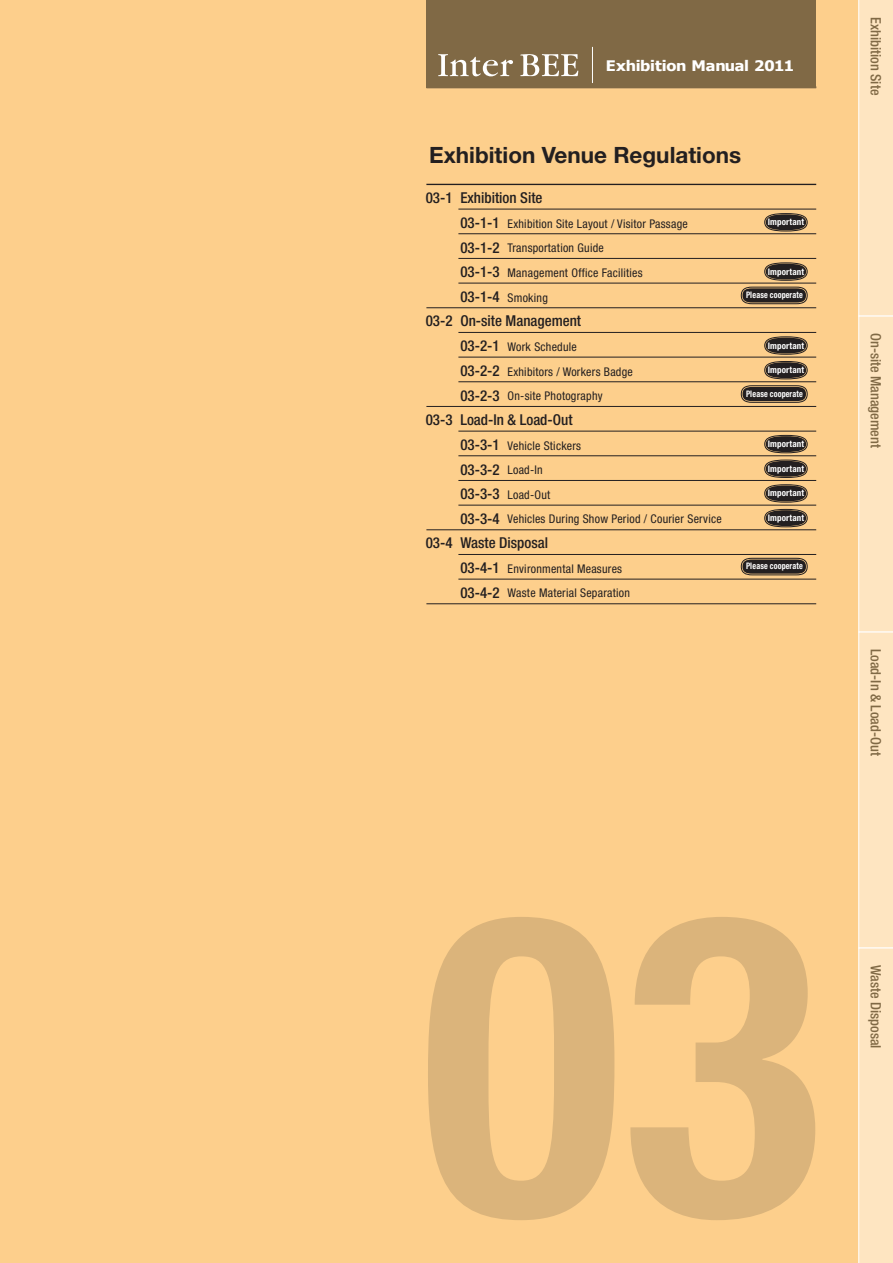
<style>
.page{position:relative;width:893px;height:1263px;background:#fdcf8c}
.page>*{position:absolute;margin:0;border:0;box-sizing:border-box;transform-origin:0 0}
.t1{font:700 condensed 420.15px "Helvetica Neue";color:#dbb47b}
.t2{font:700 22.5px "Helvetica Neue";color:#231f20}
.t3{font:500 condensed 15px/24.6px "Helvetica Neue";color:#231f20;text-align:justify}
.t4{font:700 14.55px "Tahoma";letter-spacing:-.015em;color:#fff;scale:1.11 1}
.t5{font:500 condensed 14.25px "Helvetica Neue";color:#806945}
.t6{font:condensed 12px/24.6px "Helvetica Neue";letter-spacing:.02em;color:#231f20}
.t7{font:700 condensed 9px "Helvetica Neue";letter-spacing:.01em;color:#fff}
.t8{font:700 condensed 9px "Helvetica Neue";letter-spacing:.01em;color:#fff;scale:.9 1}
</style>
<div class="page">
<hr style="left:426px;top:86px;width:390px;height:2px;background:#231f20">
<hr style="left:426px;top:184px;width:390px;height:1px;background:#231f20">
<hr style="left:458px;top:209px;width:358px;height:1px;background:#231f20">
<hr style="left:458px;top:233px;width:358px;height:1px;background:#231f20">
<hr style="left:458px;top:258px;width:358px;height:1px;background:#231f20">
<hr style="left:458px;top:283px;width:358px;height:1px;background:#231f20">
<hr style="left:426px;top:307px;width:390px;height:1px;background:#231f20">
<hr style="left:458px;top:332px;width:358px;height:1px;background:#231f20">
<hr style="left:458px;top:357px;width:358px;height:1px;background:#231f20">
<hr style="left:458px;top:381px;width:358px;height:1px;background:#231f20">
<hr style="left:426px;top:406px;width:390px;height:1px;background:#231f20">
<hr style="left:458px;top:431px;width:358px;height:1px;background:#231f20">
<hr style="left:458px;top:455px;width:358px;height:1px;background:#231f20">
<hr style="left:458px;top:480px;width:358px;height:1px;background:#231f20">
<hr style="left:458px;top:505px;width:358px;height:1px;background:#231f20">
<hr style="left:426px;top:529px;width:390px;height:1px;background:#231f20">
<hr style="left:458px;top:554px;width:358px;height:1px;background:#231f20">
<hr style="left:458px;top:579px;width:358px;height:1px;background:#231f20">
<hr style="left:426px;top:603px;width:390px;height:1px;background:#231f20">
<div style="left:426px;top:0;width:390px;height:87px;background:#806945"></div>
<svg style="left:438px;top:54px;width:75px;height:22px"></svg>
<svg style="left:520px;top:54px;width:58px;height:22px"></svg>
<hr style="left:592px;top:47px;width:1px;height:36px;background:#fff">
<svg style="left:741px;top:286px;width:67px;height:18px"></svg>
<svg style="left:741px;top:385px;width:67px;height:18px"></svg>
<svg style="left:741px;top:558px;width:67px;height:18px"></svg>
<div style="left:858px;top:0;width:35px;height:1263px;background:#fee5c1"></div>
<div style="left:764px;top:213px;width:43px;height:18px;border:1px solid #231f20;border-radius:50%"></div>
<div style="left:766px;top:214px;width:40px;height:16px;background:#231f20;border-radius:50%"></div>
<div style="left:764px;top:336px;width:43px;height:19px;border:1px solid #231f20;border-radius:50%"></div>
<div style="left:766px;top:338px;width:40px;height:15px;background:#231f20;border-radius:50%"></div>
<div style="left:764px;top:361px;width:43px;height:18px;border:1px solid #231f20;border-radius:50%"></div>
<div style="left:766px;top:362px;width:40px;height:16px;background:#231f20;border-radius:50%"></div>
<div style="left:764px;top:460px;width:43px;height:18px;border:1px solid #231f20;border-radius:50%"></div>
<div style="left:766px;top:461px;width:40px;height:16px;background:#231f20;border-radius:50%"></div>
<div style="left:764px;top:484px;width:43px;height:18px;border:1px solid #231f20;border-radius:50%"></div>
<div style="left:766px;top:485px;width:40px;height:16px;background:#231f20;border-radius:50%"></div>
<div style="left:764px;top:509px;width:43px;height:18px;border:1px solid #231f20;border-radius:50%"></div>
<div style="left:766px;top:510px;width:40px;height:16px;background:#231f20;border-radius:50%"></div>
<div style="left:764px;top:435px;width:43px;height:18px;border:1px solid #231f20;border-radius:50%"></div>
<div style="left:766px;top:436px;width:40px;height:16px;background:#231f20;border-radius:50%"></div>
<div style="left:764px;top:263px;width:43px;height:18px;border:1px solid #231f20;border-radius:50%"></div>
<div style="left:766px;top:264px;width:40px;height:15px;background:#231f20;border-radius:50%"></div>
<p class="t4" style="left:606px;top:55px;width:171px">Exhibition Manual 2011</p>
<p class="t2" style="left:429px;top:141px;width:314px">Exhibition Venue Regulations</p>
<p class="t3" style="left:426px;top:185px;width:28px">03-1</p>
<p class="t3" style="left:460px;top:185px;width:84px">Exhibition Site</p>
<p class="t3" style="left:426px;top:308px;width:28px">03-2</p>
<p class="t3" style="left:426px;top:407px;width:28px">03-3</p>
<p class="t3" style="left:426px;top:530px;width:28px">03-4</p>
<p class="t3" style="left:460px;top:210px;width:41px">03-1-1<br>03-1-2<br>03-1-3<br>03-1-4</p>
<p class="t3" style="left:460px;top:333px;width:41px">03-2-1<br>03-2-2<br>03-2-3</p>
<p class="t3" style="left:460px;top:432px;width:41px">03-3-1<br>03-3-2<br>03-3-3<br>03-3-4</p>
<p class="t3" style="left:460px;top:555px;width:41px">03-4-1<br>03-4-2</p>
<p class="t6" style="left:508px;top:211px;width:182px">Exhibition Site Layout / Visitor Passage<br>Transportation Guide<br>Management Office Facilities<br>Smoking</p>
<p class="t6" style="left:508px;top:334px;width:127px">Work Schedule<br>Exhibitors / Workers Badge<br>On-site Photography</p>
<p class="t6" style="left:508px;top:433px;width:216px">Vehicle Stickers<br>Load-In<br>Load-Out<br>Vehicles During Show Period / Courier Service</p>
<p class="t6" style="left:508px;top:556px;width:124px">Environmental Measures<br>Waste Material Separation</p>
<p class="t3" style="left:460px;top:308px;width:122px">On-site Management</p>
<p class="t3" style="left:460px;top:407px;width:114px">Load-In &amp; Load-Out</p>
<p class="t3" style="left:460px;top:530px;width:89px">Waste Disposal</p>
<p class="t7" style="left:768px;top:217px;width:38px">Important</p>
<p class="t7" style="left:768px;top:266px;width:38px">Important</p>
<p class="t8" style="left:746px;top:290px;width:65px">Please cooperate</p>
<p class="t7" style="left:768px;top:340px;width:38px">Important</p>
<p class="t7" style="left:768px;top:365px;width:38px">Important</p>
<p class="t8" style="left:746px;top:388px;width:65px">Please cooperate</p>
<p class="t7" style="left:768px;top:438px;width:38px">Important</p>
<p class="t7" style="left:768px;top:463px;width:38px">Important</p>
<p class="t7" style="left:768px;top:488px;width:38px">Important</p>
<p class="t7" style="left:768px;top:512px;width:38px">Important</p>
<p class="t8" style="left:746px;top:561px;width:65px">Please cooperate</p>
<p class="t5" style="left:884px;top:17px;width:80px;rotate:90deg">Exhibition Site</p>
<p class="t5" style="left:884px;top:333px;width:116px;rotate:90deg">On-site Management</p>
<p class="t5" style="left:884px;top:649px;width:108px;rotate:90deg">Load-In &amp; Load-Out</p>
<p class="t1" style="left:420px;top:810px;width:405px">03</p>
<p class="t5" style="left:884px;top:965px;width:85px;rotate:90deg">Waste Disposal</p>
</div>
